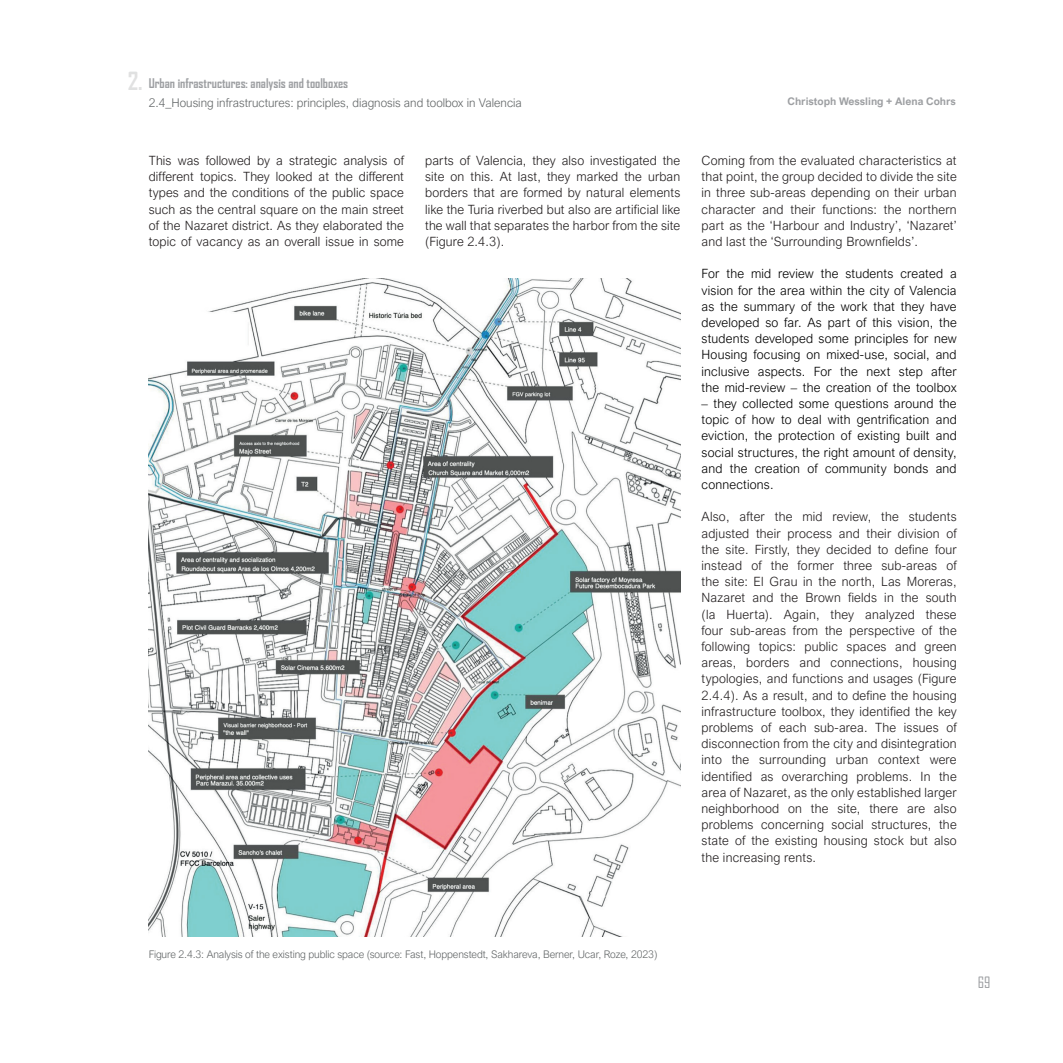
<style>
.page{position:relative;width:1063px;height:1063px;background:#fff}
.page>*{position:absolute;margin:0;border:0;box-sizing:border-box;transform-origin:0 0}
.t1{font:15px "Agency FB";color:#9d9fa2}
.Cuerpo_texto{font:300 12.75px/16.2px "Arial Nova";letter-spacing:.01em;color:#231f20;text-align:justify}
.Cuerpo_texto-2{font:300 12.75px/16.2px "Arial Nova";letter-spacing:.015em;color:#000001;text-align:justify}
.t2{font:700 12.75px "Agency FB";color:#9d9fa2}
.t3{font:300 12px "Arial Nova";color:#636768}
.Pie_de_foto{font:300 10.5px "Arial Nova";letter-spacing:-.01em;color:#636768}
.t4{font:700 10.5px "Arial Nova";color:#9d9fa2}
.s1{font-size:24px;color:#636768}
</style>
<div class="page">
<img style="left:149px;top:278px;width:531px;height:658px">
<p class="t2" style="left:128px;top:75px;width:222px"><span class="s1">2.</span> Urban infrastructures: analysis and toolboxes</p>
<p class="t3" style="left:149px;top:96px;width:375px">2.4_Housing infrastructures: principles, diagnosis and toolbox in Valencia</p>
<p class="t4" style="left:788px;top:96px;width:170px">Christoph Wessling + Alena Cohrs</p>
<p class="Cuerpo_texto" style="left:149px;top:152px;width:257px">This was followed by a strategic analysis of different topics. They looked at the different types and the conditions of the public space such as the central square on the main street of the Nazaret district. As they elaborated the topic of vacancy as an overall issue in some</p>
<p class="Cuerpo_texto" style="left:425px;top:152px;width:257px">parts of Valencia, they also investigated the site on this. At last, they marked the urban borders that are formed by natural elements like the Turia riverbed but also are artificial like the wall that separates the harbor from the site (Figure 2.4.3).</p>
<p class="Cuerpo_texto" style="left:702px;top:152px;width:257px">Coming from the evaluated characteristics at that point, the group decided to divide the site in three sub-areas depending on their urban character and their functions: the northern part as the ‘Harbour and Industry’, ‘Nazaret’ and last the ‘Surrounding Brownfields’.</p>
<p class="Cuerpo_texto-2" style="left:702px;top:266px;width:257px">For the mid review the students created a vision for the area within the city of Valencia as the summary of the work that they have developed so far. As part of this vision, the students developed some principles for new Housing focusing on mixed-use, social, and inclusive aspects. For the next step after the mid-review – the creation of the toolbox</p>
<p class="Cuerpo_texto-2" style="left:702px;top:395px;width:257px">– they collected some questions around the topic of how to deal with gentrification and eviction, the protection of existing built and social structures, the right amount of density, and the creation of community bonds and connections.</p>
<p class="Cuerpo_texto" style="left:702px;top:509px;width:257px">Also, after the mid review, the students adjusted their process and their division of the site. Firstly, they decided to define four instead of the former three sub-areas of the site: El Grau in the north, Las Moreras, Nazaret and the Brown fields in the south (la Huerta). Again, they analyzed these four sub-areas from the perspective of the following topics: public spaces and green areas, borders and connections, housing typologies, and functions and usages (Figure 2.4.4). As a result, and to define the housing infrastructure toolbox, they identified the key problems of each sub-area. The issues of disconnection from the city and disintegration into the surrounding urban context were identified as overarching problems. In the area of Nazaret, as the only established larger neighborhood on the site, there are also problems concerning social structures, the state of the existing housing stock but also the increasing rents.</p>
<p class="Pie_de_foto" style="left:149px;top:948px;width:510px">Figure 2.4.3: Analysis of the existing public space (source: Fast, Hoppenstedt, Sakhareva, Berner, Ucar, Roze, 2023)</p>
<p class="t1" style="left:978px;top:974px;width:14px">69</p>
</div>
